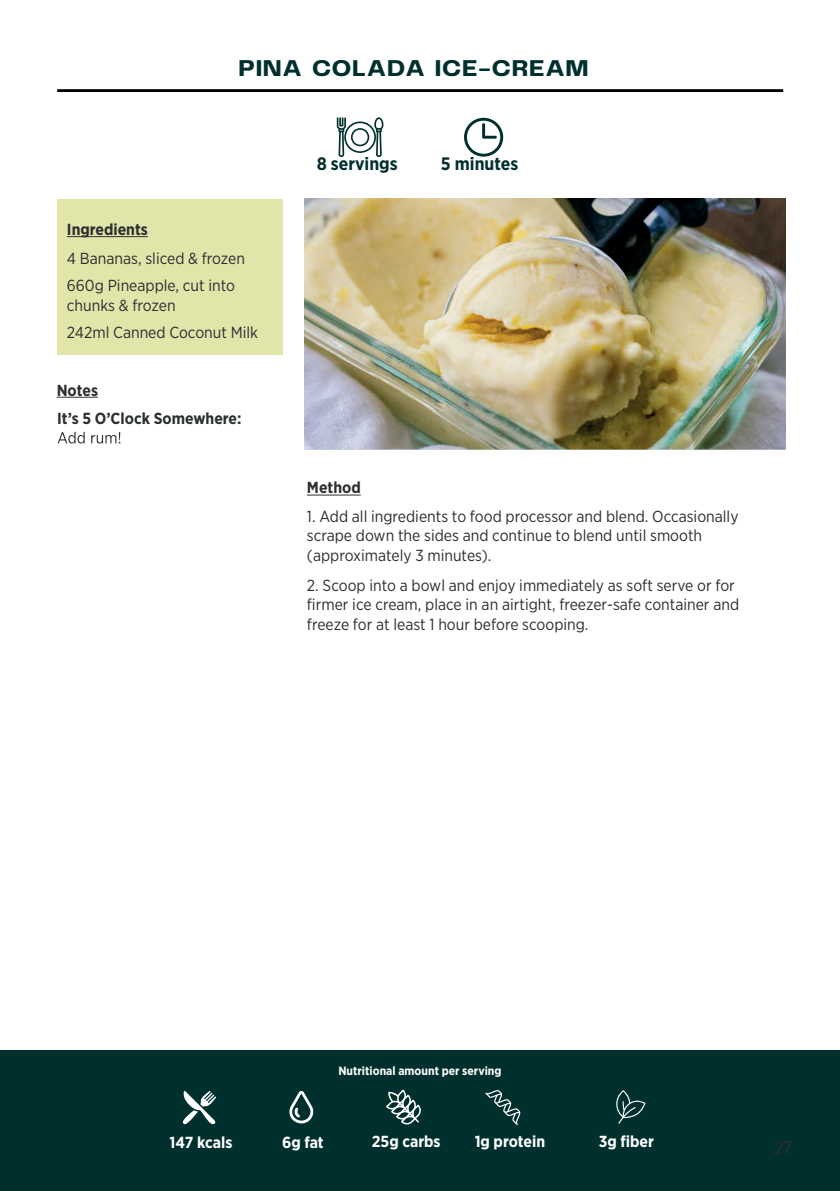
<style>
.page{position:relative;width:840px;height:1191px;background:#fff}
.page>*{position:absolute;margin:0;border:0;box-sizing:border-box;transform-origin:0 0}
.t1{font:800 24px "Bomstad Display";letter-spacing:.075em;color:#00302e}
.t2{font:700 18px "Gotham Narrow";color:#00302e}
.t3{font:18px "Gotham Narrow";color:#2c2f30}
.t4{font:16px/19.2px "Gotham Narrow";color:#2c2f30}
.t5{font:700 16px "Gotham Narrow";color:#2c2f30}
.t6{font:700 16px "Gotham Narrow";color:#fff}
.t7{font:700 12px "Gotham Narrow";color:#fff}
</style>
<div class="page">
<div style="left:0;top:1050px;width:839px;height:141px;background:#00302e"></div>
<svg style="left:183px;top:1091px;width:33px;height:33px"></svg>
<svg style="left:289px;top:1091px;width:24px;height:32px"></svg>
<svg style="left:386px;top:1089px;width:35px;height:36px"></svg>
<svg style="left:485px;top:1090px;width:35px;height:35px"></svg>
<svg style="left:616px;top:1090px;width:29px;height:33px"></svg>
<hr style="left:57px;top:89px;width:725px;height:3px;background:#000001">
<div style="left:57px;top:199px;width:226px;height:155px;background:#e1e5aa"></div>
<img style="left:304px;top:198px;width:480px;height:251px">
<hr style="left:67px;top:236px;width:81px;height:1px;background:#2c2f30">
<svg style="left:58px;top:432px;width:62px;height:11px"></svg>
<hr style="left:57px;top:397px;width:41px;height:1px;background:#2c2f30">
<hr style="left:307px;top:494px;width:53px;height:1px;background:#2c2f30">
<svg style="left:336px;top:117px;width:47px;height:40px"></svg>
<svg style="left:464px;top:118px;width:39px;height:39px"></svg>
<h1 class="t1" style="left:239px;top:53px;width:350px">PINA COLADA ICE-CREAM</h1>
<p class="t5" style="left:67px;top:219px;width:82px">Ingredients</p>
<p class="t4" style="left:67px;top:244px;width:179px;line-height:27.6px">4 Bananas, sliced &amp; frozen<br>660g Pineapple, cut into</p>
<p class="t4" style="left:67px;top:291px;width:192px;line-height:27.6px">chunks &amp; frozen<br>242ml Canned Coconut Milk</p>
<p class="t5" style="left:57px;top:380px;width:43px">Notes</p>
<p class="t5" style="left:57px;top:408px;width:186px">It’s 5 O’Clock Somewhere:</p>
<p class="t2" style="left:316px;top:152px;width:82px">8 servings</p>
<p class="t2" style="left:440px;top:152px;width:79px">5 minutes</p>
<p class="t5" style="left:307px;top:477px;width:55px">Method</p>
<p class="t4" style="left:307px;top:506px;width:433px">1. Add all ingredients to food processor and blend. Occasionally scrape down the sides and continue to blend until smooth (approximately 3 minutes).</p>
<p class="t4" style="left:307px;top:575px;width:433px">2. Scoop into a bowl and enjoy immediately as soft serve or for firmer ice cream, place in an airtight, freezer-safe container and freeze for at least 1 hour before scooping.</p>
<p class="t7" style="left:338px;top:1062px;width:164px">Nutritional amount per serving</p>
<p class="t6" style="left:169px;top:1131px;width:64px">147 kcals</p>
<p class="t6" style="left:282px;top:1131px;width:43px">6g fat</p>
<p class="t6" style="left:371px;top:1131px;width:70px">25g carbs</p>
<p class="t6" style="left:474px;top:1131px;width:72px">1g protein</p>
<p class="t6" style="left:598px;top:1131px;width:57px">3g fiber</p>
<p class="t3" style="left:773px;top:1136px;width:20px">27</p>
</div>
